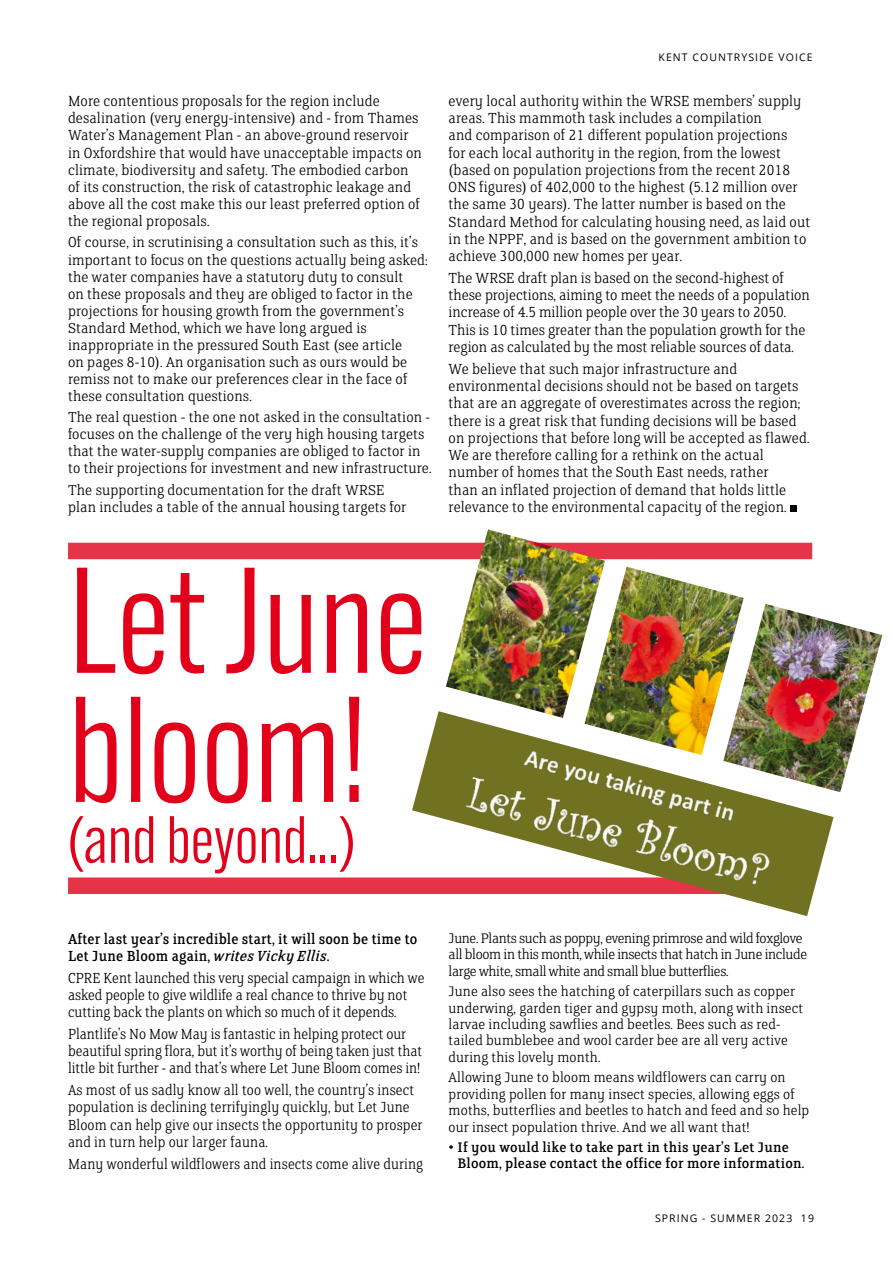
<style>
.page{position:relative;width:893px;height:1263px;background:#fff}
.page>*{position:absolute;margin:0;border:0;box-sizing:border-box;transform-origin:0 0}
.t1{font:147px/129px "Alternate Gothic ATF";color:#e2001b}
.t2{font:65.1px "Alternate Gothic ATF";color:#e2001b}
.t3{font:300 16.35px/17.2px "FS Clerkenwell";letter-spacing:.01em;color:#000}
.t4{font:300 16.35px/17.2px "FS Clerkenwell";letter-spacing:.01em;color:#000;scale:.96 1}
.t5{font:16.35px/17.2px "FS Clerkenwell";letter-spacing:.01em;color:#000;scale:.96 1}
.t6{font:300 16.05px/17.1px "FS Clerkenwell";letter-spacing:.01em;color:#000}
.t7{font:300 15.45px/16.4px "FS Clerkenwell";letter-spacing:.01em;color:#000}
.t8{font:300 15.45px/16.4px "FS Clerkenwell";letter-spacing:-.02em;color:#000}
.t9{font:15.45px/16.4px "FS Clerkenwell";letter-spacing:.01em;color:#000}
.t10{font:10.5px "Open Sans";letter-spacing:.1em;color:#000}
.s1{font-style:italic}
</style>
<div class="page">
<hr style="left:0;top:0;width:1px;height:270px;background:#005a91">
<div style="left:68px;top:877px;width:744px;height:17px;background:#e73348"></div>
<div style="left:68px;top:543px;width:744px;height:16px;background:#e73348"></div>
<svg style="left:790px;top:506px;width:6px;height:6px"></svg>
<img style="left:446px;top:529px;width:159px;height:161px">
<img style="left:585px;top:567px;width:159px;height:123px">
<img style="left:723px;top:604px;width:159px;height:188px">
<img style="left:410px;top:690px;width:425px;height:226px">
<p class="t3" style="left:68px;top:93px;width:355px">More contentious proposals for the region include desalination (very energy-intensive) and - from Thames Water’s Management Plan - an above-ground reservoir in Oxfordshire that would have unacceptable impacts on</p>
<p class="t6" style="left:68px;top:162px;width:353px">climate, biodiversity and safety. The embodied carbon of its construction, the risk of catastrophic leakage and above all the cost make this our least preferred option of the regional proposals.</p>
<p class="t6" style="left:68px;top:235px;width:361px">Of course, in scrutinising a consultation such as this, it’s important to focus on the questions actually being asked: the water companies have a statutory duty to consult<br>on these proposals and they are obliged to factor in the projections for housing growth from the government’s Standard Method, which we have long argued is inappropriate in the pressured South East (see article<br>on pages 8-10). An organisation such as ours would be remiss not to make our preferences clear in the face of these consultation questions.</p>
<p class="t6" style="left:68px;top:409px;width:365px">The real question - the one not asked in the consultation - focuses on the challenge of the very high housing targets that the water-supply companies are obliged to factor in to their projections for investment and new infrastructure.</p>
<p class="t6" style="left:68px;top:482px;width:340px">The supporting documentation for the draft WRSE plan includes a table of the annual housing targets for</p>
<p class="t10" style="left:658px;top:50px;width:156px">KENT COUNTRYSIDE VOICE</p>
<p class="t3" style="left:449px;top:93px;width:363px">every local authority within the WRSE members’ supply areas. This mammoth task includes a compilation<br>and comparison of 21 different population projections<br>for each local authority in the region, from the lowest (based on population projections from the recent 2018<br>ONS figures) of 402,000 to the highest (5.12 million over the same 30 years). The latter number is based on the Standard Method for calculating housing need, as laid out in the NPPF, and is based on the government ambition to achieve 300,000 new homes per year.</p>
<p class="t3" style="left:449px;top:270px;width:363px">The WRSE draft plan is based on the second-highest of these projections, aiming to meet the needs of a population increase of 4.5 million people over the 30 years to 2050.<br>This is 10 times greater than the population growth for the region as calculated by the most reliable sources of data.</p>
<p class="t3" style="left:449px;top:361px;width:362px">We believe that such major infrastructure and environmental decisions should not be based on targets that are an aggregate of overestimates across the region; there is a great risk that funding decisions will be based on projections that before long will be accepted as flawed.<br>We are therefore calling for a rethink on the actual number of homes that the South East needs, rather<br>than an inflated projection of demand that holds little relevance to the environmental capacity of the region.</p>
<h1 class="t1" style="left:68px;top:557px;width:360px">Let June bloom!</h1>
<h2 class="t2" style="left:68px;top:800px;width:289px">(and beyond...)</h2>
<p class="t5" style="left:68px;top:931px;width:365px">After last year’s incredible start, it will soon be time to<br>Let June Bloom again, <span class="s1">writes Vicky Ellis</span>.</p>
<p class="t4" style="left:68px;top:970px;width:373px">CPRE Kent launched this very special campaign in which we asked people to give wildlife a real chance to thrive by not cutting back the plants on which so much of it depends.</p>
<p class="t4" style="left:68px;top:1026px;width:370px">Plantlife’s No Mow May is fantastic in helping protect our beautiful spring flora, but it’s worthy of being taken just that little bit further - and that’s where Let June Bloom comes in!</p>
<p class="t4" style="left:68px;top:1082px;width:371px">As most of us sadly know all too well, the country’s insect population is declining terrifyingly quickly, but Let June Bloom can help give our insects the opportunity to prosper and in turn help our larger fauna.</p>
<p class="t4" style="left:68px;top:1156px;width:371px">Many wonderful wildflowers and insects come alive during</p>
<p class="t8" style="left:449px;top:931px;width:360px">June. Plants such as poppy, evening primrose and wild foxglove all bloom in this month, while insects that hatch in June include large white, small white and small blue butterflies.</p>
<p class="t7" style="left:449px;top:984px;width:356px">June also sees the hatching of caterpillars such as copper underwing, garden tiger and gypsy moth, along with insect larvae including sawflies and beetles. Bees such as red&shy;tailed bumblebee and wool carder bee are all very active during this lovely month.</p>
<p class="t7" style="left:449px;top:1070px;width:362px">Allowing June to bloom means wildflowers can carry on providing pollen for many insect species, allowing eggs of moths, butterflies and beetles to hatch and feed and so help our insect population thrive. And we all want that!</p>
<p class="t9" style="left:457px;top:1140px;width:348px;text-indent:-9px">• If you would like to take part in this year’s Let June<br>Bloom, please contact the office for more information.</p>
<p class="t10" style="left:655px;top:1211px;width:160px">SPRING - SUMMER 2023 19</p>
</div>
